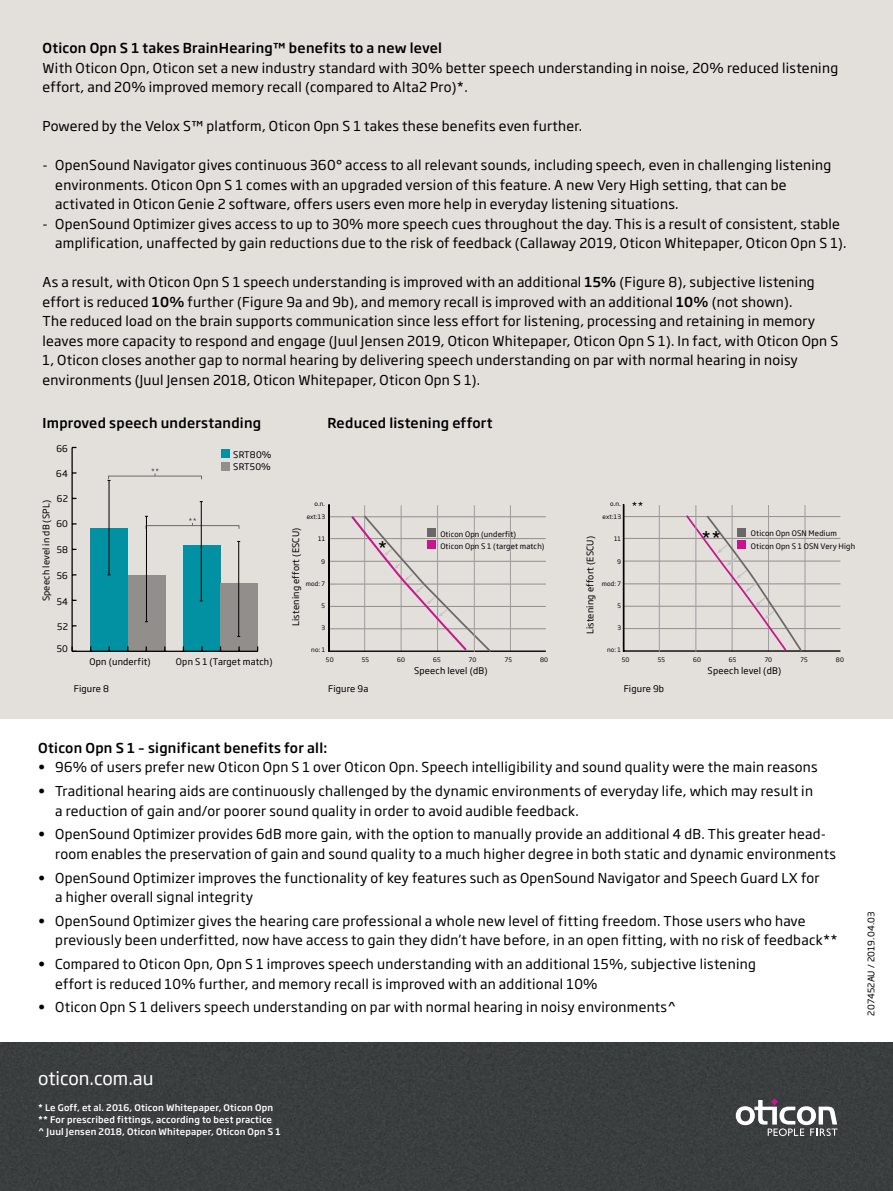
<style>
.page{position:relative;width:893px;height:1191px;background:#fff}
.page>*{position:absolute;margin:0;border:0;box-sizing:border-box;transform-origin:0 0}
.t1{font:18px "Soho Gothic Pro";color:#fff}
.t2{font:18px "Soho Gothic Pro";color:#000}
.t3{font:13.5px/19.5px "Soho Gothic Pro";letter-spacing:.02em;color:#000}
.t4{font:500 13.5px "Soho Gothic Pro";letter-spacing:.02em;color:#000}
.t5{font:10.5px "Soho Gothic Pro";color:#000}
.t6{font:9px/12.6px "Soho Gothic Pro";letter-spacing:.02em;color:#000}
.t7{font:500 9px/12px "Soho Gothic Pro";letter-spacing:.02em;color:#fff}
.t8{font:7.5px/12.3px "Soho Gothic Pro";letter-spacing:.02em;color:#000}
.t9{font:6.15px "Soho Gothic Pro";letter-spacing:.02em;color:#000}
.s1{font-weight:500}
</style>
<div class="page">
<div style="left:0;top:0;width:893px;height:719px;background:#e3dfdb"></div>
<div style="left:90px;top:528px;width:38px;height:123px;background:#0291a3"></div>
<div style="left:128px;top:575px;width:37px;height:76px;background:#928e8b"></div>
<div style="left:183px;top:544px;width:37px;height:107px;background:#0291a3"></div>
<div style="left:220px;top:582px;width:38px;height:69px;background:#928e8b"></div>
<hr style="left:72px;top:650px;width:186px;height:2px;background:#000">
<hr style="left:71px;top:447px;width:2px;height:204px;background:#000">
<svg style="left:71px;top:646px;width:5px;height:6px"></svg>
<div style="left:108px;top:476px;width:94px;height:3px;border:1px solid #6b6867"></div>
<svg style="left:151px;top:468px;width:8px;height:8px"></svg>
<div style="left:146px;top:525px;width:93px;height:4px;border:1px solid #6b6867"></div>
<svg style="left:189px;top:518px;width:7px;height:7px"></svg>
<hr style="left:109px;top:480px;width:1px;height:95px;background:#000">
<hr style="left:201px;top:501px;width:1px;height:100px;background:#000">
<hr style="left:238px;top:541px;width:1px;height:95px;background:#000">
<hr style="left:146px;top:516px;width:1px;height:105px;background:#000">
<div style="left:0;top:1042px;width:893px;height:149px;background:#3b3e3e"></div>
<svg style="left:736px;top:1098px;width:102px;height:37px"></svg>
<svg style="left:328px;top:504px;width:218px;height:148px"></svg>
<svg style="left:622px;top:504px;width:219px;height:148px"></svg>
<hr style="left:474px;top:505px;width:1px;height:147px;background:#9b9d9f">
<hr style="left:696px;top:505px;width:1px;height:146px;background:#9b9d9f">
<hr style="left:659px;top:505px;width:1px;height:146px;background:#9b9d9f">
<div style="left:221px;top:449px;width:8px;height:9px;background:#0291a3"></div>
<div style="left:221px;top:462px;width:8px;height:8px;background:#928e8b"></div>
<div style="left:427px;top:528px;width:8px;height:8px;background:#6b6867"></div>
<div style="left:427px;top:540px;width:8px;height:9px;background:#c6168d"></div>
<div style="left:737px;top:528px;width:9px;height:8px;background:#6b6867"></div>
<div style="left:737px;top:540px;width:9px;height:9px;background:#c6168d"></div>
<p class="t4" style="left:43px;top:38px;width:401px">Oticon Opn S 1 takes BrainHearing™ benefits to a new level</p>
<p class="t3" style="left:43px;top:57px;width:797px">With Oticon Opn, Oticon set a new industry standard with 30% better speech understanding in noise, 20% reduced listening effort, and 20% improved memory recall (compared to Alta2 Pro)*.</p>
<p class="t3" style="left:43px;top:116px;width:541px">Powered by the Velox S™ platform, Oticon Opn S 1 takes these benefits even further.</p>
<p class="t3" style="left:55px;top:155px;width:778px;text-indent:-13px">- OpenSound Navigator gives continuous 360° access to all relevant sounds, including speech, even in challenging listening environments. Oticon Opn S 1 comes with an upgraded version of this feature. A new Very High setting, that can be activated in Oticon Genie 2 software, offers users even more help in everyday listening situations.</p>
<p class="t3" style="left:55px;top:213px;width:793px;text-indent:-13px">- OpenSound Optimizer gives access to up to 30% more speech cues throughout the day. This is a result of consistent, stable amplification, unaffected by gain reductions due to the risk of feedback (Callaway 2019, Oticon Whitepaper, Oticon Opn S 1).</p>
<p class="t3" style="left:43px;top:272px;width:797px">As a result, with Oticon Opn S 1 speech understanding is improved with an additional <span class="s1">15%</span> (Figure 8), subjective listening effort is reduced <span class="s1">10%</span> further (Figure 9a and 9b), and memory recall is improved with an additional <span class="s1">10%</span> (not shown).<br>The reduced load on the brain supports communication since less effort for listening, processing and retaining in memory leaves more capacity to respond and engage (Juul Jensen 2019, Oticon Whitepaper, Oticon Opn S 1). In fact, with Oticon Opn S 1, Oticon closes another gap to normal hearing by delivering speech understanding on par with normal hearing in noisy environments (Juul Jensen 2018, Oticon Whitepaper, Oticon Opn S 1).</p>
<p class="t4" style="left:43px;top:412px;width:220px">Improved speech understanding</p>
<p class="t4" style="left:327px;top:412px;width:167px">Reduced listening effort</p>
<p class="t6" style="left:56px;top:442px;width:13px">66</p>
<p class="t6" style="left:56px;top:467px;width:13px">64</p>
<p class="t6" style="left:57px;top:492px;width:13px">62</p>
<p class="t6" style="left:39px;top:601px;width:103px;rotate:-90deg">Speech level in dB (SPL)</p>
<p class="t6" style="left:56px;top:517px;width:13px">60</p>
<p class="t6" style="left:57px;top:543px;width:13px">58</p>
<p class="t6" style="left:57px;top:569px;width:13px">56</p>
<p class="t6" style="left:57px;top:594px;width:13px">54</p>
<p class="t6" style="left:57px;top:620px;width:12px">52</p>
<p class="t6" style="left:57px;top:642px;width:13px">50</p>
<p class="t6" style="left:233px;top:447px;width:40px">SRT80%<br>SRT50%</p>
<p class="t6" style="left:90px;top:655px;width:63px">Opn (underfit)</p>
<p class="t6" style="left:176px;top:655px;width:98px">Opn S 1 (Target match)</p>
<p class="t9" style="left:314px;top:499px;width:12px">o.n.</p>
<p class="t9" style="left:610px;top:499px;width:12px">o.n.</p>
<p class="t5" style="left:632px;top:498px;width:13px">**</p>
<p class="t9" style="left:307px;top:512px;width:20px">ext:13</p>
<p class="t9" style="left:318px;top:534px;width:8px">11</p>
<p class="t9" style="left:321px;top:556px;width:5px">9</p>
<p class="t9" style="left:306px;top:578px;width:21px">mod: 7</p>
<p class="t9" style="left:322px;top:601px;width:5px">5</p>
<p class="t9" style="left:321px;top:623px;width:5px">3</p>
<p class="t9" style="left:311px;top:645px;width:15px">no: 1</p>
<p class="t6" style="left:289px;top:626px;width:100px;rotate:-90deg">Listening effort (ESCU)</p>
<h1 class="t2" style="left:378px;top:535px;width:11px">*</h1>
<p class="t9" style="left:602px;top:512px;width:20px">ext:13</p>
<p class="t9" style="left:614px;top:534px;width:8px">11</p>
<p class="t9" style="left:617px;top:556px;width:5px">9</p>
<p class="t9" style="left:602px;top:578px;width:21px">mod: 7</p>
<p class="t9" style="left:617px;top:601px;width:5px">5</p>
<p class="t9" style="left:617px;top:623px;width:5px">3</p>
<p class="t9" style="left:607px;top:645px;width:15px">no: 1</p>
<p class="t8" style="left:440px;top:527px;width:106px">Oticon Opn (underfit)<br>Oticon Opn S 1 (target match)</p>
<p class="t8" style="left:751px;top:527px;width:106px">Oticon Opn OSN Medium<br>Oticon Opn S 1 OSN Very High</p>
<h1 class="t2" style="left:702px;top:524px;width:21px">**</h1>
<p class="t6" style="left:583px;top:634px;width:100px;rotate:-90deg">Listening effort (ESCU)</p>
<p class="t9" style="left:326px;top:655px;width:9px">50</p>
<p class="t9" style="left:362px;top:655px;width:9px">55</p>
<p class="t9" style="left:397px;top:655px;width:9px">60</p>
<p class="t9" style="left:433px;top:655px;width:9px">65</p>
<p class="t9" style="left:469px;top:655px;width:9px">70</p>
<p class="t9" style="left:505px;top:655px;width:9px">75</p>
<p class="t9" style="left:540px;top:655px;width:10px">80</p>
<p class="t9" style="left:622px;top:655px;width:9px">50</p>
<p class="t9" style="left:658px;top:655px;width:9px">55</p>
<p class="t9" style="left:693px;top:655px;width:9px">60</p>
<p class="t9" style="left:729px;top:655px;width:9px">65</p>
<p class="t9" style="left:765px;top:655px;width:9px">70</p>
<p class="t9" style="left:800px;top:655px;width:9px">75</p>
<p class="t9" style="left:836px;top:655px;width:10px">80</p>
<p class="t6" style="left:414px;top:664px;width:75px">Speech level (dB)</p>
<p class="t6" style="left:708px;top:663px;width:75px">Speech level (dB)</p>
<p class="t6" style="left:74px;top:681px;width:37px">Figure 8</p>
<p class="t6" style="left:328px;top:681px;width:42px">Figure 9a</p>
<p class="t6" style="left:624px;top:681px;width:42px">Figure 9b</p>
<p class="t4" style="left:38px;top:737px;width:291px">Oticon Opn S 1 – significant benefits for all:</p>
<p class="t3" style="left:38px;top:757px;width:781px">• 96% of users prefer new Oticon Opn S 1 over Oticon Opn. Speech intelligibility and sound quality were the main reasons</p>
<p class="t3" style="left:55px;top:780px;width:759px;text-indent:-17px">• Traditional hearing aids are continuously challenged by the dynamic environments of everyday life, which may result in a reduction of gain and/or poorer sound quality in order to avoid audible feedback.</p>
<p class="t3" style="left:55px;top:824px;width:782px;text-indent:-17px">• OpenSound Optimizer provides 6dB more gain, with the option to manually provide an additional 4 dB. This greater head&shy;room enables the preservation of gain and sound quality to a much higher degree in both static and dynamic environments</p>
<p class="t3" style="left:55px;top:867px;width:766px;text-indent:-17px">• OpenSound Optimizer improves the functionality of key features such as OpenSound Navigator and Speech Guard LX for a higher overall signal integrity</p>
<p class="t3" style="left:55px;top:910px;width:784px;text-indent:-17px">• OpenSound Optimizer gives the hearing care professional a whole new level of fitting freedom. Those users who have previously been underfitted, now have access to gain they didn’t have before, in an open fitting, with no risk of feedback**</p>
<p class="t3" style="left:55px;top:953px;width:702px;text-indent:-17px">• Compared to Oticon Opn, Opn S 1 improves speech understanding with an additional 15%, subjective listening effort is reduced 10% further, and memory recall is improved with an additional 10%</p>
<p class="t3" style="left:38px;top:997px;width:640px">• Oticon Opn S 1 delivers speech understanding on par with normal hearing in noisy environments^</p>
<p class="t6" style="left:864px;top:1015px;width:105px;rotate:-90deg">207452AU / 2019.04.03</p>
<h1 class="t1" style="left:38px;top:1064px;width:117px">oticon.com.au</h1>
<p class="t7" style="left:38px;top:1101px;width:244px">* Le Goff, et al. 2016, Oticon Whitepaper, Oticon Opn ** For prescribed fittings, according to best practice<br>^ Juul Jensen 2018, Oticon Whitepaper, Oticon Opn S 1</p>
</div>
